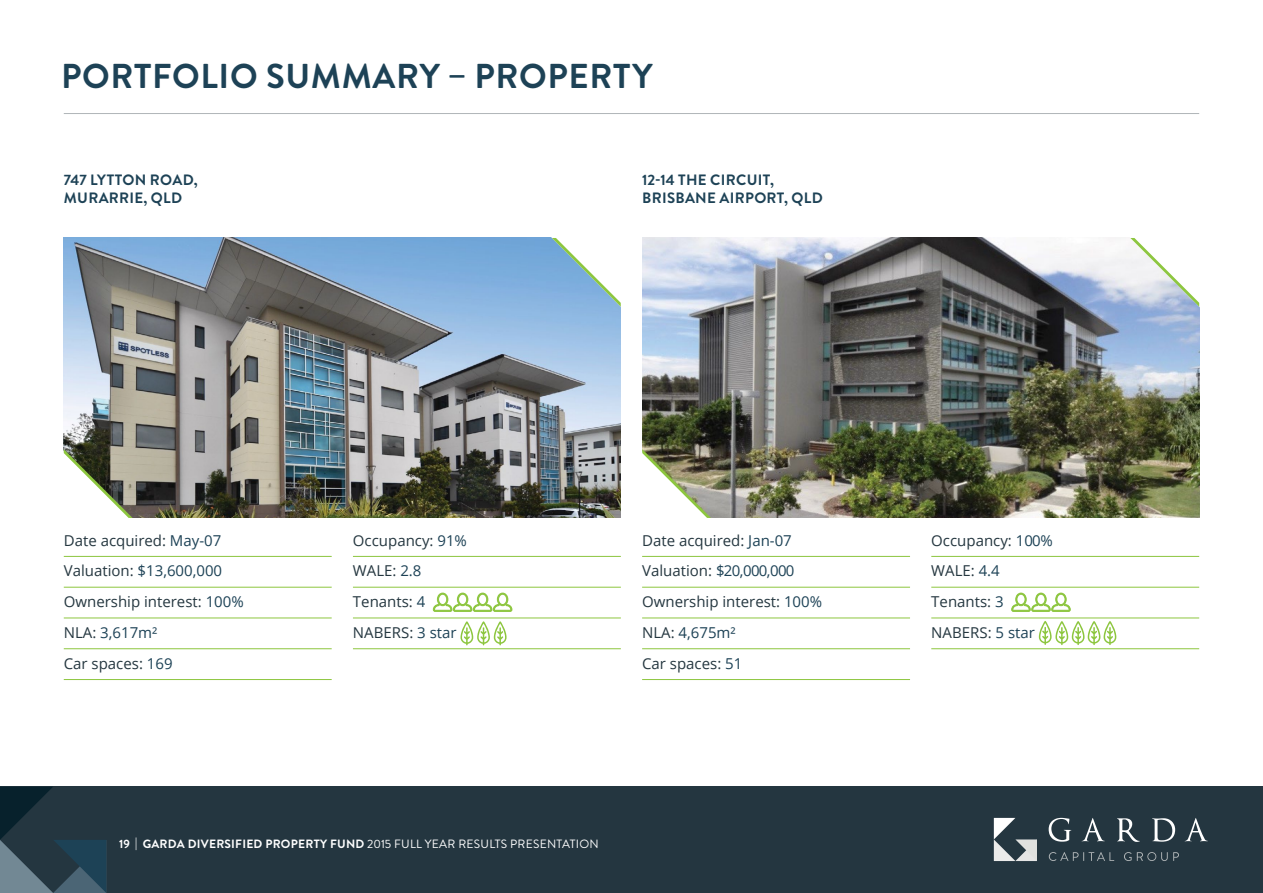
<style>
.page{position:relative;width:1263px;height:893px;background:#fff}
.page>*{position:absolute;margin:0;border:0;box-sizing:border-box;transform-origin:0 0}
.t1{font:700 34.5px "Brandon Grotesque";letter-spacing:.02em;color:#1d4256}
.t2{font:15px/30.8px "Open Sans";color:#253740}
.t3{font:700 15px/18px "Brandon Grotesque";letter-spacing:.02em;color:#1d4256}
.t4{font:700 12px "Brandon Grotesque";letter-spacing:.02em;color:#fff}
.s1{color:#1d4256}
.s2{font-weight:400}
</style>
<div class="page">
<div style="left:0;top:787px;width:1262px;height:106px;background:#243640"></div>
<svg style="left:0;top:787px;width:106px;height:106px"></svg>
<svg style="left:994px;top:818px;width:43px;height:43px"></svg>
<svg style="left:1049px;top:818px;width:22px;height:24px"></svg>
<svg style="left:1082px;top:818px;width:23px;height:23px"></svg>
<svg style="left:1117px;top:818px;width:23px;height:24px"></svg>
<svg style="left:1152px;top:818px;width:23px;height:24px"></svg>
<svg style="left:1185px;top:818px;width:23px;height:23px"></svg>
<svg style="left:1049px;top:852px;width:65px;height:9px"></svg>
<svg style="left:1124px;top:852px;width:7px;height:9px"></svg>
<svg style="left:1137px;top:852px;width:42px;height:9px"></svg>
<hr style="left:64px;top:113px;width:1135px;height:1px;background:#b0b5b8">
<hr style="left:642px;top:556px;width:268px;height:1px;background:#8dc63f">
<hr style="left:642px;top:587px;width:268px;height:1px;background:#8dc63f">
<hr style="left:642px;top:618px;width:268px;height:1px;background:#8dc63f">
<hr style="left:642px;top:648px;width:268px;height:1px;background:#8dc63f">
<hr style="left:642px;top:679px;width:268px;height:1px;background:#8dc63f">
<hr style="left:931px;top:556px;width:268px;height:1px;background:#8dc63f">
<hr style="left:931px;top:587px;width:268px;height:1px;background:#8dc63f">
<hr style="left:931px;top:618px;width:268px;height:1px;background:#8dc63f">
<hr style="left:931px;top:648px;width:268px;height:1px;background:#8dc63f">
<svg style="left:1011px;top:593px;width:60px;height:19px"></svg>
<hr style="left:64px;top:556px;width:268px;height:1px;background:#8dc63f">
<hr style="left:64px;top:587px;width:268px;height:1px;background:#8dc63f">
<hr style="left:64px;top:618px;width:268px;height:1px;background:#8dc63f">
<hr style="left:64px;top:648px;width:268px;height:1px;background:#8dc63f">
<hr style="left:64px;top:679px;width:268px;height:1px;background:#8dc63f">
<hr style="left:353px;top:556px;width:268px;height:1px;background:#8dc63f">
<hr style="left:353px;top:587px;width:268px;height:1px;background:#8dc63f">
<hr style="left:353px;top:618px;width:268px;height:1px;background:#8dc63f">
<hr style="left:353px;top:648px;width:268px;height:1px;background:#8dc63f">
<svg style="left:433px;top:593px;width:79px;height:19px"></svg>
<svg style="left:460px;top:621px;width:47px;height:24px"></svg>
<img style="left:64px;top:238px;width:557px;height:280px">
<img style="left:642px;top:238px;width:557px;height:280px">
<svg style="left:550px;top:237px;width:71px;height:72px"></svg>
<svg style="left:1128px;top:238px;width:72px;height:71px"></svg>
<svg style="left:63px;top:449px;width:71px;height:69px"></svg>
<svg style="left:642px;top:449px;width:71px;height:69px"></svg>
<svg style="left:1039px;top:621px;width:77px;height:24px"></svg>
<h1 class="t1" style="left:61px;top:52px;width:593px">PORTFOLIO SUMMARY – PROPERTY</h1>
<p class="t3" style="left:64px;top:171px;width:135px">747 LYTTON ROAD,<br>MURARRIE, QLD</p>
<p class="t3" style="left:642px;top:171px;width:182px">12-14 THE CIRCUIT,<br>BRISBANE AIRPORT, QLD</p>
<p class="t2" style="left:64px;top:524px;width:182px">Date acquired: <span class="s1">May-07<br></span>Valuation: <span class="s1">$13,600,000<br></span>Ownership interest: <span class="s1">100%<br></span>NLA: <span class="s1">3,617m²<br></span>Car spaces: <span class="s1">169</span></p>
<p class="t2" style="left:353px;top:524px;width:115px">Occupancy: <span class="s1">91%<br></span>WALE: <span class="s1">2.8<br></span>Tenants: <span class="s1">4<br></span>NABERS: <span class="s1">3 star</span></p>
<p class="t2" style="left:642px;top:524px;width:182px">Date acquired: <span class="s1">Jan-07<br></span>Valuation: <span class="s1">$20,000,000<br></span>Ownership interest: <span class="s1">100%<br></span>NLA: <span class="s1">4,675m²<br></span>Car spaces: <span class="s1">51</span></p>
<p class="t2" style="left:931px;top:524px;width:123px">Occupancy: <span class="s1">100%<br></span>WALE: <span class="s1">4.4<br></span>Tenants: <span class="s1">3<br></span>NABERS: <span class="s1">5 star</span></p>
<p class="t4" style="left:119px;top:836px;width:481px">19 | GARDA DIVERSIFIED PROPERTY FUND <span class="s2">2015 FULL YEAR RESULTS PRESENTATION</span></p>
</div>
